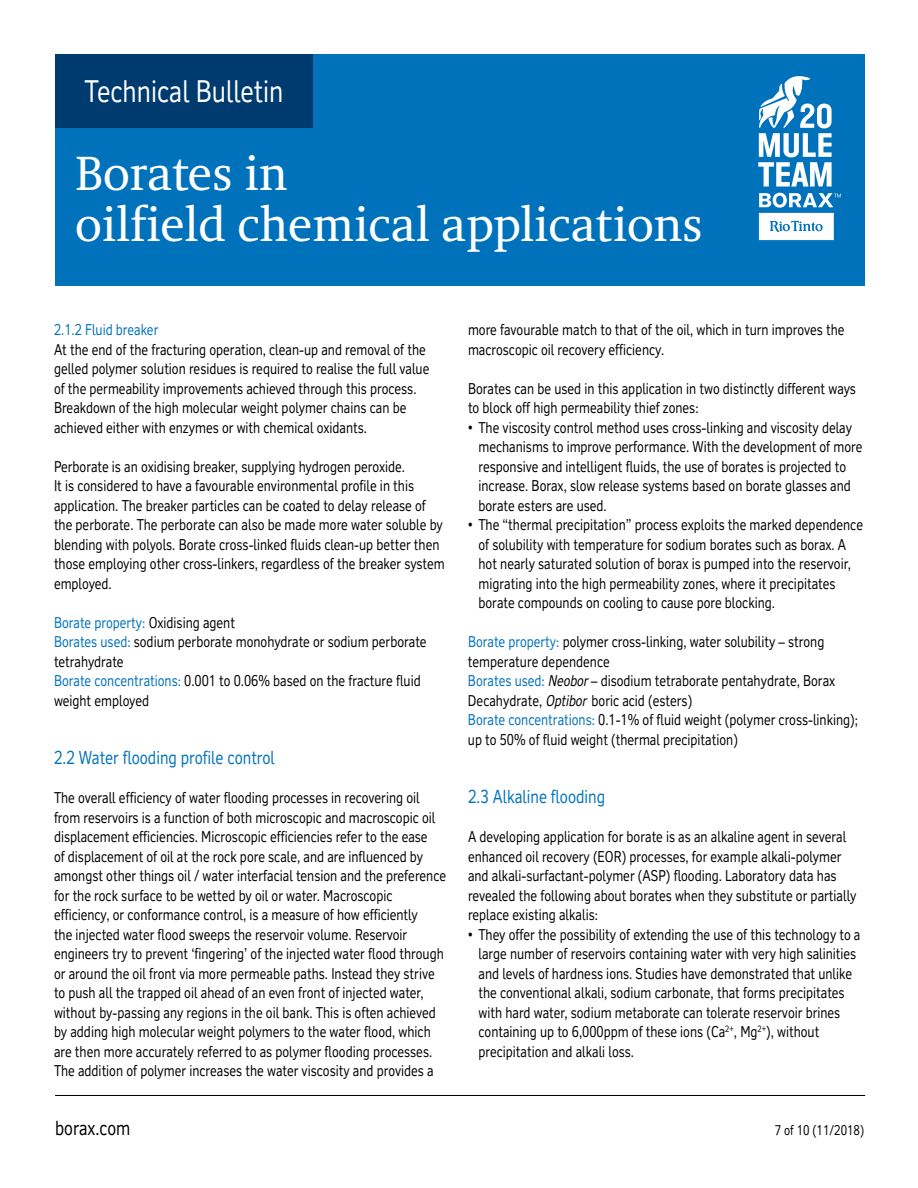
<style>
.page{position:relative;width:918px;height:1188px;background:#fff}
.page>*{position:absolute;margin:0;border:0;box-sizing:border-box;transform-origin:0 0}
.t1{font:49.5px/51px "RT Albanese";color:#fff}
.t2{font:30px "RT Vickerman";color:#fff;scale:.85 1}
.t3{font:19.5px "RT Vickerman";color:#000;scale:.85 1}
.t4{font:18px "RT Vickerman";color:#0072bc;scale:.85 1}
.t5{font:15px/19.5px "RT Vickerman";color:#000;scale:.85 1}
.t6{font:15px "RT Vickerman";color:#0072bc;scale:.85 1}
.t7{font:13.5px "RT Vickerman";color:#000;scale:.85 1}
.s1{color:#0072bc}
.s2{font-style:italic}
</style>
<div class="page">
<div style="left:55px;top:54px;width:810px;height:231px;background:#0072bc"></div>
<hr style="left:55px;top:1095px;width:810px;height:1px;background:#000">
<svg style="left:758px;top:76px;width:74px;height:111px"></svg>
<svg style="left:759px;top:193px;width:82px;height:47px"></svg>
<div style="left:55px;top:54px;width:257px;height:73px;background:#003b70"></div>
<h2 class="t2" style="left:84px;top:73px;width:236px">Technical Bulletin</h2>
<h1 class="t1" style="left:76px;top:147px;width:628px">Borates in<br>oilfield chemical applications</h1>
<p class="t6" style="left:54px;top:321px;width:124px">2.1.2 Fluid breaker</p>
<p class="t5" style="left:54px;top:339px;width:443px">At the end of the fracturing operation, clean-up and removal of the gelled polymer solution residues is required to realise the full value of the permeability improvements achieved through this process.<br>Breakdown of the high molecular weight polymer chains can be achieved either with enzymes or with chemical oxidants.</p>
<p class="t5" style="left:54px;top:456px;width:461px">Perborate is an oxidising breaker, supplying hydrogen peroxide.<br>It is considered to have a favourable environmental profile in this application. The breaker particles can be coated to delay release of the perborate. The perborate can also be made more water soluble by blending with polyols. Borate cross-linked fluids clean-up better then those employing other cross-linkers, regardless of the breaker system employed.</p>
<p class="t5" style="left:54px;top:612px;width:440px"><span class="s1">Borate property:</span> Oxidising agent<br><span class="s1">Borates used:</span> sodium perborate monohydrate or sodium perborate tetrahydrate<br><span class="s1">Borate concentrations:</span> 0.001 to 0.06% based on the fracture fluid weight employed</p>
<p class="t4" style="left:54px;top:747px;width:261px">2.2 Water flooding profile control</p>
<p class="t5" style="left:54px;top:788px;width:463px">The overall efficiency of water flooding processes in recovering oil from reservoirs is a function of both microscopic and macroscopic oil displacement efficiencies. Microscopic efficiencies refer to the ease<br>of displacement of oil at the rock pore scale, and are influenced by amongst other things oil / water interfacial tension and the preference for the rock surface to be wetted by oil or water. Macroscopic efficiency, or conformance control, is a measure of how efficiently<br>the injected water flood sweeps the reservoir volume. Reservoir engineers try to prevent ‘fingering’ of the injected water flood through or around the oil front via more permeable paths. Instead they strive to push all the trapped oil ahead of an even front of injected water, without by-passing any regions in the oil bank. This is often achieved by adding high molecular weight polymers to the water flood, which are then more accurately referred to as polymer flooding processes.<br>The addition of polymer increases the water viscosity and provides a</p>
<p class="t5" style="left:468px;top:320px;width:444px">more favourable match to that of the oil, which in turn improves the macroscopic oil recovery efficiency.</p>
<p class="t5" style="left:468px;top:378px;width:458px">Borates can be used in this application in two distinctly different ways to block off high permeability thief zones:</p>
<p class="t5" style="left:479px;top:417px;width:453px;text-indent:-11px">• The viscosity control method uses cross-linking and viscosity delay mechanisms to improve performance. With the development of more responsive and intelligent fluids, the use of borates is projected to increase. Borax, slow release systems based on borate glasses and borate esters are used.</p>
<p class="t5" style="left:479px;top:515px;width:454px;text-indent:-11px">• The “thermal precipitation” process exploits the marked dependence of solubility with temperature for sodium borates such as borax. A hot nearly saturated solution of borax is pumped into the reservoir, migrating into the high permeability zones, where it precipitates borate compounds on cooling to cause pore blocking.</p>
<p class="t5" style="left:468px;top:632px;width:460px"><span class="s1">Borate property:</span> polymer cross-linking, water solubility – strong temperature dependence<br><span class="s1">Borates used:</span> <span class="s2">Neobor</span> – disodium tetraborate pentahydrate, Borax Decahydrate, <span class="s2">Optibor</span> boric acid (esters)<br><span class="s1">Borate concentrations:</span> 0.1-1% of fluid weight (polymer cross-linking); up to 50% of fluid weight (thermal precipitation)</p>
<p class="t4" style="left:468px;top:786px;width:163px">2.3 Alkaline flooding</p>
<p class="t5" style="left:468px;top:827px;width:459px">A developing application for borate is as an alkaline agent in several enhanced oil recovery (EOR) processes, for example alkali-polymer and alkali-surfactant-polymer (ASP) flooding. Laboratory data has revealed the following about borates when they substitute or partially replace existing alkalis:</p>
<p class="t5" style="left:478px;top:924px;width:451px;text-indent:-10px">• They offer the possibility of extending the use of this technology to a large number of reservoirs containing water with very high salinities and levels of hardness ions. Studies have demonstrated that unlike the conventional alkali, sodium carbonate, that forms precipitates with hard water, sodium metaborate can tolerate reservoir brines containing up to 6,000ppm of these ions (Ca<sup>2+</sup>, Mg<sup>2+</sup>), without precipitation and alkali loss.</p>
<h3 class="t3" style="left:55px;top:1116px;width:90px">borax.com</h3>
<p class="t7" style="left:775px;top:1122px;width:107px">7 of 10 (11/2018)</p>
</div>
